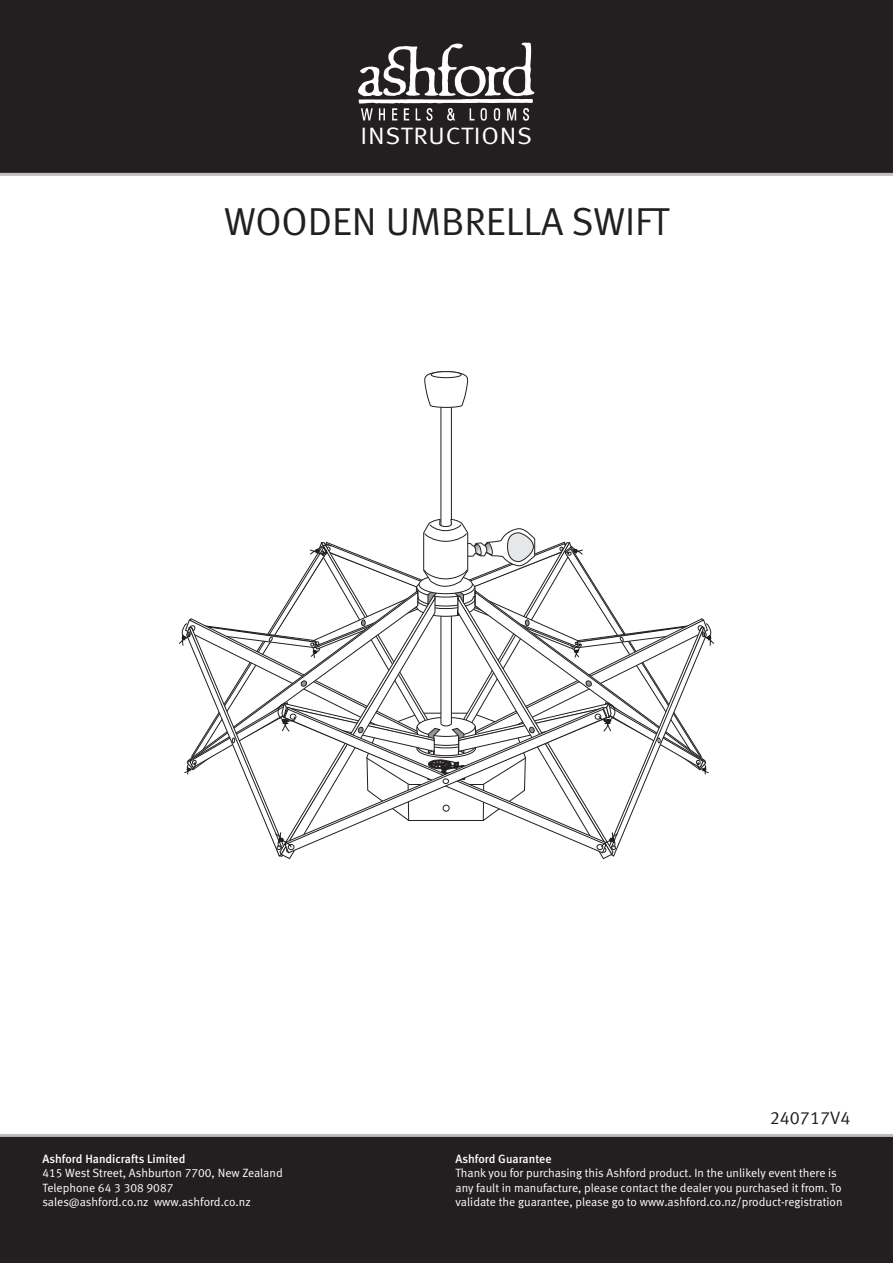
<style>
.page{position:relative;width:893px;height:1263px;background:#fff}
.page>*{position:absolute;margin:0;border:0;box-sizing:border-box;transform-origin:0 0}
.t1{font:39px "Meta Normal LF";color:#231f20}
.t2{font:23.7px "Meta Normal LF";letter-spacing:.03em;color:#fff;scale:1.1 1}
.t3{font:18px "Meta Normal LF";color:#231f20}
.t4{font:12px/14.4px "Meta Normal LF";color:#fff}
.t5{font:12px "Meta Medium LF";color:#fff}
</style>
<div class="page">
<div style="left:0;top:1135px;width:893px;height:128px;background:#231f20"></div>
<hr style="left:0;top:1134px;width:893px;height:3px;background:#bcbdc0">
<div style="left:0;top:0;width:893px;height:174px;background:#231f20"></div>
<hr style="left:0;top:173px;width:893px;height:3px;background:#bcbdc0">
<img style="left:503px;top:43px;width:23px;height:53px">
<svg style="left:178px;top:371px;width:536px;height:488px"></svg>
<svg style="left:272px;top:540px;width:349px;height:312px"></svg>
<h2 class="t2" style="left:360px;top:123px;width:158px">INSTRUCTIONS</h2>
<p class="t1" style="left:224px;top:199px;width:446px">WOODEN UMBRELLA SWIFT</p>
<p class="t3" style="left:770px;top:1107px;width:82px">240717V4</p>
<p class="t5" style="left:43px;top:1152px;width:144px">Ashford Handicrafts Limited</p>
<p class="t4" style="left:43px;top:1166px;width:242px">415 West Street, Ashburton 7700, New Zealand<br>Telephone 64 3 308 9087<br>sales@ashford.co.nz www.ashford.co.nz</p>
<p class="t5" style="left:455px;top:1152px;width:98px">Ashford Guarantee</p>
<p class="t4" style="left:455px;top:1166px;width:389px">Thank you for purchasing this Ashford product. In the unlikely event there is any fault in manufacture, please contact the dealer you purchased it from. To validate the guarantee, please go to www.ashford.co.nz/product-registration</p>
</div>
